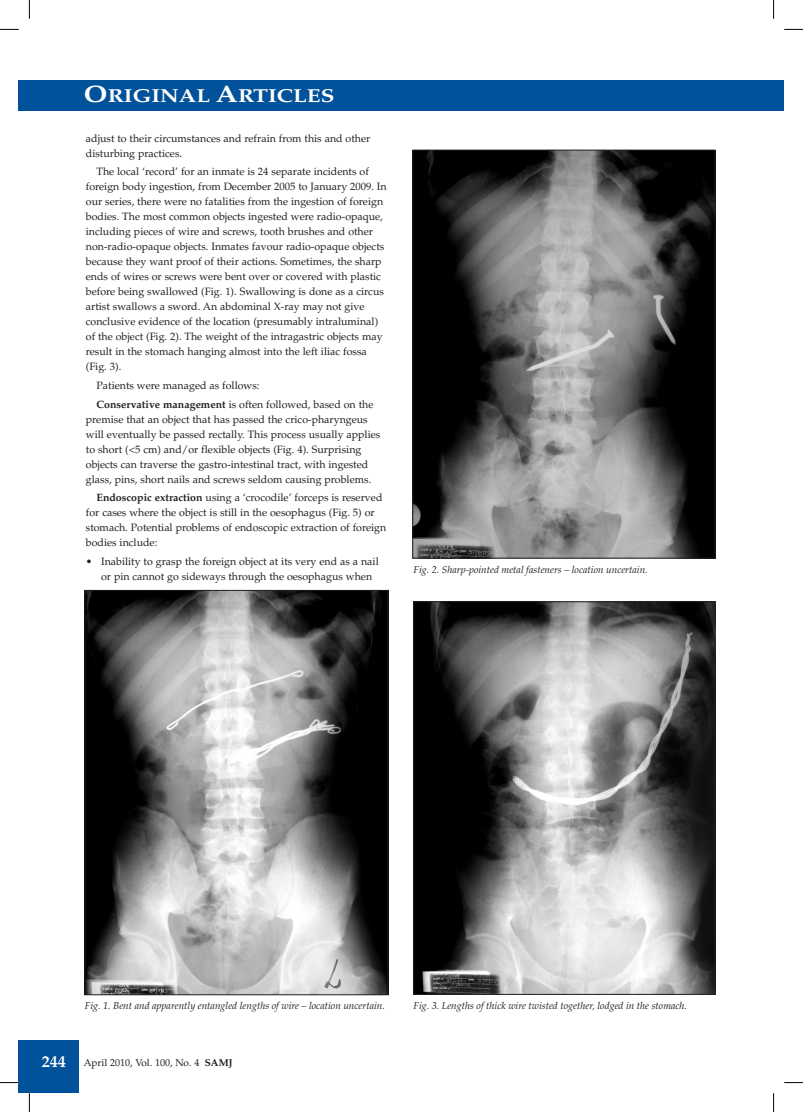
<style>
.page{position:relative;width:803px;height:1112px;background:#fff}
.page>*{position:absolute;margin:0;border:0;box-sizing:border-box;transform-origin:0 0}
.t1{font:700 18.75px "Palatino";color:#fff;scale:1.2 1}
.t2{font:700 16.25px "Palatino";color:#fff}
.t3{font:10.62px/15px "Palatino";color:#231f20}
.t4{font:italic 10px "Palatino";color:#231f20}
.t5{font:10px "Palatino";color:#231f20}
.s1{font-size:23.75px}
.s2{font-weight:700}
</style>
<div class="page">
<div style="left:19px;top:80px;width:765px;height:31px;background:#01529a"></div>
<div style="left:19px;top:1040px;width:59px;height:52px;background:#01529a"></div>
<img style="left:87px;top:592px;width:299px;height:400px">
<div style="left:85px;top:590px;width:303px;height:404px;border:1px solid #231f20"></div>
<img style="left:414px;top:152px;width:299px;height:404px">
<div style="left:412px;top:150px;width:303px;height:408px;border:1px solid #231f20"></div>
<img style="left:415px;top:603px;width:298px;height:389px">
<div style="left:413px;top:601px;width:302px;height:393px;border:1px solid #231f20"></div>
<svg style="left:0;top:29px;width:19px;height:1px"></svg>
<svg style="left:784px;top:29px;width:19px;height:1px"></svg>
<svg style="left:0;top:1081px;width:19px;height:2px"></svg>
<svg style="left:784px;top:1082px;width:19px;height:1px"></svg>
<svg style="left:29px;top:0;width:1px;height:19px"></svg>
<svg style="left:29px;top:1092px;width:1px;height:19px"></svg>
<svg style="left:773px;top:0;width:1px;height:19px"></svg>
<svg style="left:773px;top:1093px;width:1px;height:18px"></svg>
<h1 class="t1" style="left:84px;top:85px;width:210px"><span class="s1">O</span>RIGINAL <span class="s1">A</span>RTICLES</h1>
<p class="t3" style="left:86px;top:131px;width:286px">adjust to their circumstances and refrain from this and other disturbing practices.</p>
<p class="t3" style="left:86px;top:164px;width:302px;text-indent:11px">The local ‘record’ for an inmate is 24 separate incidents of foreign body ingestion, from December 2005 to January 2009. In our series, there were no fatalities from the ingestion of foreign bodies. The most common objects ingested were radio-opaque, including pieces of wire and screws, tooth brushes and other non-radio-opaque objects. Inmates favour radio-opaque objects because they want proof of their actions. Sometimes, the sharp ends of wires or screws were bent over or covered with plastic before being swallowed (Fig. 1). Swallowing is done as a circus artist swallows a sword. An abdominal X-ray may not give conclusive evidence of the location (presumably intraluminal) of the object (Fig. 2). The weight of the intragastric objects may result in the stomach hanging almost into the left iliac fossa (Fig. 3).</p>
<p class="t3" style="left:96px;top:376px;width:278px;line-height:18.5px">Patients were managed as follows:<br><span class="s2">Conservative management</span> is often followed, based on the</p>
<p class="t3" style="left:86px;top:411px;width:296px">premise that an object that has passed the crico-pharyngeus will eventually be passed rectally. This process usually applies to short (&lt;5 cm) and/or flexible objects (Fig. 4). Surprising objects can traverse the gastro-intestinal tract, with ingested glass, pins, short nails and screws seldom causing problems.</p>
<p class="t3" style="left:86px;top:490px;width:302px;text-indent:11px"><span class="s2">Endoscopic extraction</span> using a ‘crocodile’ forceps is reserved for cases where the object is still in the oesophagus (Fig. 5) or stomach. Potential problems of endoscopic extraction of foreign bodies include:</p>
<p class="t3" style="left:101px;top:553px;width:279px;text-indent:-15px">• Inability to grasp the foreign object at its very end as a nail or pin cannot go sideways through the oesophagus when</p>
<p class="t4" style="left:413px;top:563px;width:236px">Fig. 2. Sharp-pointed metal fasteners – location uncertain.</p>
<h2 class="t2" style="left:42px;top:1051px;width:26px">244</h2>
<p class="t4" style="left:85px;top:999px;width:302px">Fig. 1. Bent and apparently entangled lengths of wire – location uncertain.</p>
<p class="t5" style="left:84px;top:1056px;width:150px">April 2010, Vol. 100, No. 4 <span class="s2">SAMJ</span></p>
<p class="t4" style="left:413px;top:999px;width:275px">Fig. 3. Lengths of thick wire twisted together, lodged in the stomach.</p>
</div>
